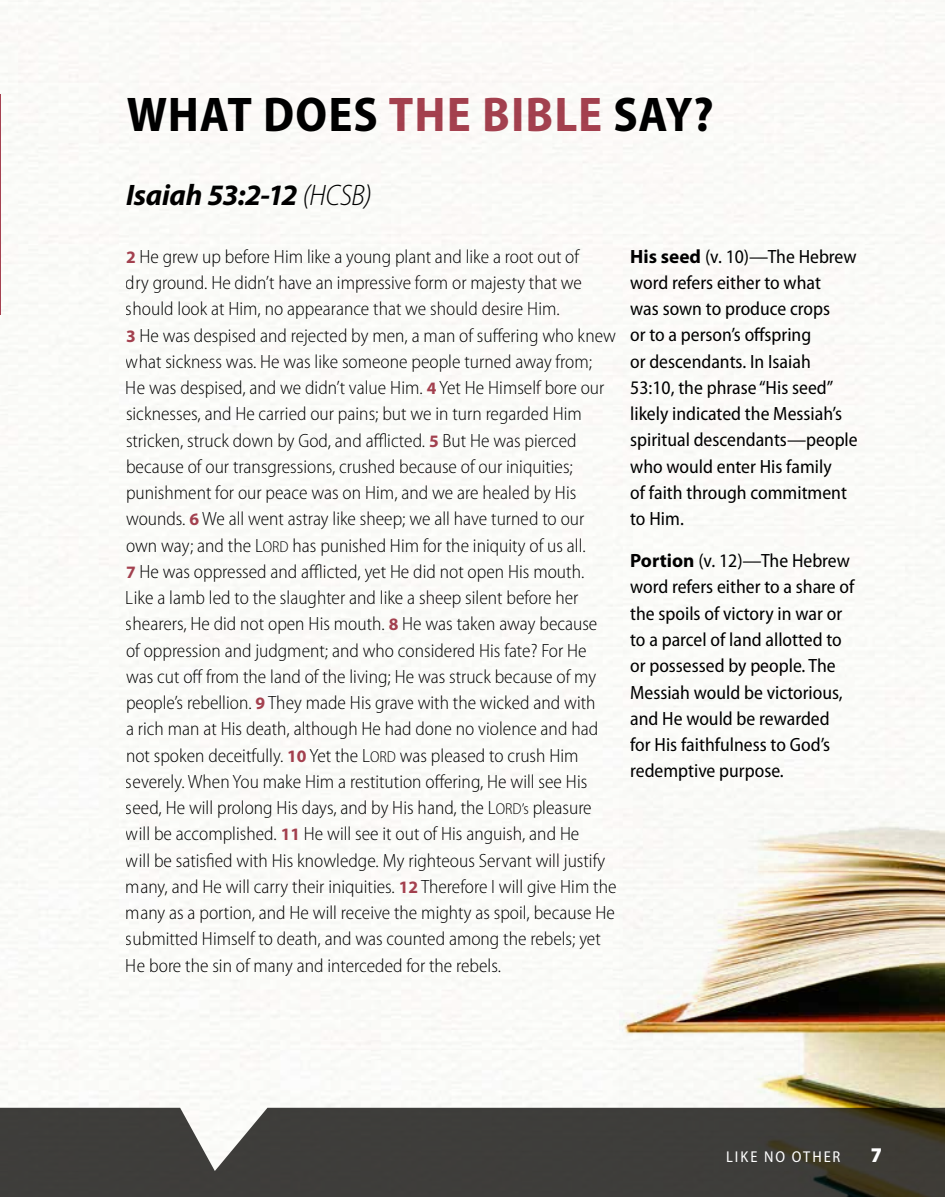
<style>
.page{position:relative;width:945px;height:1197px;background:#fff}
.page>*{position:absolute;margin:0;border:0;box-sizing:border-box;transform-origin:0 0}
.t1{font:700 semi-condensed 49px "Myriad Pro";letter-spacing:.02em;color:#000}
.t2{font:italic 700 29.75px "Myriad Pro";letter-spacing:-.015em;color:#000}
.t3{font:900 semi-condensed 21px "Myriad Pro";color:#fff}
.t4{font:300 semi-condensed 19.25px/26.2px "Myriad Pro";color:#000}
.t5{font:semi-condensed 19.25px/26.2px "Myriad Pro";color:#000}
.t6{font:semi-condensed 15.75px "Myriad Pro";letter-spacing:.125em;color:#fff}
.s1{color:#a64251}
.s2{font-weight:300;font-stretch:semi-condensed}
.s3{font-weight:700;font-stretch:normal;font-size:17.5px;color:#a64251}
.s4{font-size:15.75px}
.s5{font-weight:700;font-stretch:normal}
</style>
<div class="page">
<img style="left:0;top:0;width:945px;height:1108px">
<img style="left:619px;top:791px;width:326px;height:317px">
<svg style="left:0;top:1108px;width:945px;height:89px;background:#43423e"></svg>
<h1 class="t1" style="left:126px;top:87px;width:589px">WHAT DOES <span class="s1">THE BIBLE</span> SAY?</h1>
<h2 class="t2" style="left:126px;top:179px;width:248px">Isaiah 53:2-12 <span class="s2">(HCSB)</span></h2>
<p class="t4" style="left:126px;top:244px;width:492px"><span class="s3">2</span> He grew up before Him like a young plant and like a root out of<br>dry ground. He didn’t have an impressive form or majesty that we should look at Him, no appearance that we should desire Him.<br><span class="s3">3</span> He was despised and rejected by men, a man of suffering who knew what sickness was. He was like someone people turned away from;<br>He was despised, and we didn’t value Him. <span class="s3">4</span> Yet He Himself bore our sicknesses, and He carried our pains; but we in turn regarded Him stricken, struck down by God, and afflicted. <span class="s3">5</span> But He was pierced because of our transgressions, crushed because of our iniquities; punishment for our peace was on Him, and we are healed by His wounds. <span class="s3">6</span> We all went astray like sheep; we all have turned to our own way; and the L<span class="s4">ORD</span> has punished Him for the iniquity of us all.<br><span class="s3">7</span> He was oppressed and afflicted, yet He did not open His mouth.<br>Like a lamb led to the slaughter and like a sheep silent before her shearers, He did not open His mouth. <span class="s3">8</span> He was taken away because<br>of oppression and judgment; and who considered His fate? For He was cut off from the land of the living; He was struck because of my people’s rebellion. <span class="s3">9</span> They made His grave with the wicked and with<br>a rich man at His death, although He had done no violence and had not spoken deceitfully. <span class="s3">10</span> Yet the L<span class="s4">ORD</span> was pleased to crush Him severely. When You make Him a restitution offering, He will see His seed, He will prolong His days, and by His hand, the L<span class="s4">ORD’s</span> pleasure will be accomplished. <span class="s3">11</span> He will see it out of His anguish, and He<br>will be satisfied with His knowledge. My righteous Servant will justify many, and He will carry their iniquities. <span class="s3">12</span> Therefore I will give Him the many as a portion, and He will receive the mighty as spoil, because He submitted Himself to death, and was counted among the rebels; yet He bore the sin of many and interceded for the rebels.</p>
<p class="t5" style="left:630px;top:244px;width:229px"><span class="s5">His seed</span> (v. 10)—The Hebrew word refers either to what<br>was sown to produce crops<br>or to a person’s offspring<br>or descendants. In Isaiah<br>53:10, the phrase “His seed” likely indicated the Messiah’s spiritual descendants—people who would enter His family<br>of faith through commitment to Him.</p>
<p class="t5" style="left:630px;top:548px;width:226px"><span class="s5">Portion</span> (v. 12)—The Hebrew word refers either to a share of the spoils of victory in war or to a parcel of land allotted to or possessed by people. The<br>Messiah would be victorious, and He would be rewarded for His faithfulness to God’s redemptive purpose.</p>
<p class="t6" style="left:726px;top:1149px;width:116px">LIKE NO OTHER</p>
<p class="t3" style="left:871px;top:1143px;width:13px">7</p>
</div>
